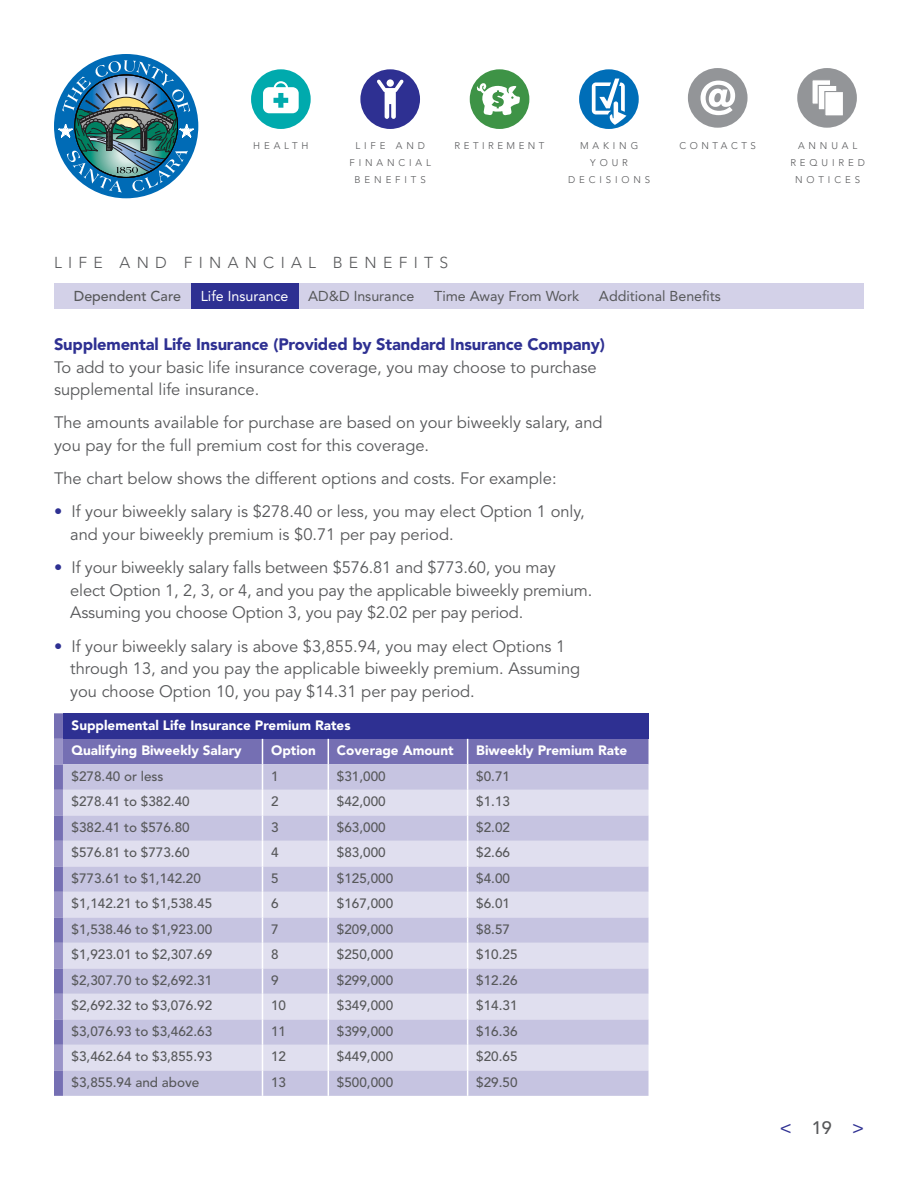
<style>
.page{position:relative;width:918px;height:1188px;background:#fff}
.page>*{position:absolute;margin:0;border:0;box-sizing:border-box;transform-origin:0 0}
.t1{font:500 18px "Avenir";color:#2e3092}
.t2{font:16.5px/22.5px "Avenir";color:#57585a}
.t3{font:900 16.5px "Avenir";letter-spacing:-.01em;color:#2e3092}
.t4{font:300 15.75px "Avenir";letter-spacing:.4em;color:#57585a}
.t5{font:14.25px "Avenir";color:#57585a}
.t6{font:500 14.25px "Avenir";color:#57585a}
.t7{font:14.25px "Avenir";color:#fff}
.t8{font:500 13.5px "Avenir";color:#57585a}
.t9{font:900 13.5px "Avenir";color:#fff}
.t10{font:300 9.75px/17.1px "Avenir";letter-spacing:.4em;color:#57585a;text-align:center}
.t11{font:300 9.75px "Avenir";letter-spacing:.36em;color:#57585a}
.s1{color:#2e3092}
.s2{color:#57585a}
</style>
<div class="page">
<div style="left:54px;top:713px;width:595px;height:383px;background:#756fb3"></div>
<div style="left:63px;top:713px;width:586px;height:26px;background:#2e3092"></div>
<svg style="left:54px;top:739px;width:9px;height:331px;background:#8a84be"></svg>
<div style="left:63px;top:764px;width:586px;height:332px;background:#c6c4e1"></div>
<svg style="left:63px;top:790px;width:586px;height:280px;background:#d4d3e8"></svg>
<svg style="left:262px;top:739px;width:1px;height:357px"></svg>
<svg style="left:328px;top:739px;width:1px;height:357px"></svg>
<svg style="left:467px;top:739px;width:1px;height:357px"></svg>
<div style="left:797px;top:68px;width:60px;height:60px;background:#939598;border-radius:50%"></div>
<div style="left:688px;top:68px;width:60px;height:60px;background:#939598;border-radius:50%"></div>
<div style="left:579px;top:69px;width:60px;height:60px;background:#006eb8;border-radius:50%"></div>
<div style="left:470px;top:69px;width:59px;height:60px;background:#3e9346;border-radius:50%"></div>
<div style="left:360px;top:69px;width:60px;height:60px;background:#2e3092;border-radius:50%"></div>
<div style="left:251px;top:69px;width:60px;height:60px;background:#00aaad;border-radius:50%"></div>
<svg style="left:263px;top:81px;width:36px;height:32px"></svg>
<svg style="left:377px;top:79px;width:27px;height:40px"></svg>
<div style="left:387px;top:79px;width:7px;height:8px;background:#fff;border-radius:50%"></div>
<svg style="left:476px;top:83px;width:44px;height:32px"></svg>
<svg style="left:592px;top:79px;width:34px;height:46px"></svg>
<svg style="left:701px;top:81px;width:34px;height:34px"></svg>
<svg style="left:812px;top:80px;width:18px;height:24px"></svg>
<div style="left:818px;top:85px;width:19px;height:25px;background:#fff;border:1px solid #939598"></div>
<div style="left:824px;top:91px;width:20px;height:25px;background:#fff;border:1px solid #939598"></div>
<div style="left:54px;top:284px;width:810px;height:25px;background:#d3d1e8"></div>
<div style="left:191px;top:284px;width:108px;height:25px;background:#2e3092"></div>
<div style="left:54px;top:54px;width:144px;height:144px;background:#006bb6;border-radius:50%"></div>
<svg style="left:58px;top:60px;width:136px;height:132px"></svg>
<p class="t10" style="left:253px;top:137px;width:57px">HEALTH</p>
<p class="t10" style="left:349px;top:137px;width:83px">LIFE AND<br>FINANCIAL<br>BENEFITS</p>
<p class="t11" style="left:455px;top:140px;width:91px">RETIREMENT</p>
<p class="t10" style="left:580px;top:137px;width:60px">MAKING<br>YOUR</p>
<p class="t10" style="left:568px;top:171px;width:84px">DECISIONS</p>
<p class="t11" style="left:680px;top:140px;width:78px">CONTACTS</p>
<p class="t10" style="left:798px;top:137px;width:61px">ANNUAL</p>
<p class="t10" style="left:790px;top:154px;width:76px">REQUIRED</p>
<p class="t10" style="left:795px;top:171px;width:66px">NOTICES</p>
<p class="t4" style="left:54px;top:254px;width:396px">LIFE AND FINANCIAL BENEFITS</p>
<p class="t6" style="left:74px;top:288px;width:109px">Dependent Care</p>
<p class="t7" style="left:201px;top:288px;width:89px">Life Insurance</p>
<p class="t5" style="left:308px;top:288px;width:108px">AD&amp;D Insurance</p>
<p class="t5" style="left:434px;top:288px;width:146px">Time Away From Work</p>
<p class="t5" style="left:599px;top:288px;width:123px">Additional Benefits</p>
<p class="t3" style="left:54px;top:334px;width:553px">Supplemental Life Insurance (Provided by Standard Insurance Company)</p>
<p class="t2" style="left:54px;top:356px;width:544px">To add to your basic life insurance coverage, you may choose to purchase supplemental life insurance.</p>
<p class="t2" style="left:54px;top:412px;width:550px">The amounts available for purchase are based on your biweekly salary, and you pay for the full premium cost for this coverage.</p>
<p class="t2" style="left:54px;top:468px;width:504px">The chart below shows the different options and costs. For example:</p>
<p class="t2" style="left:70px;top:501px;width:516px;text-indent:-16px"><span class="s1">•</span> If your biweekly salary is $278.40 or less, you may elect Option 1 only, and your biweekly premium is $0.71 per pay period.</p>
<p class="t2" style="left:70px;top:557px;width:524px;text-indent:-16px"><span class="s1">•</span> If your biweekly salary falls between $576.81 and $773.60, you may elect Option 1, 2, 3, or 4, and you pay the applicable biweekly premium.<br>Assuming you choose Option 3, you pay $2.02 per pay period.</p>
<p class="t2" style="left:70px;top:635px;width:512px;text-indent:-16px"><span class="s1">•</span> If your biweekly salary is above $3,855.94, you may elect Options 1 through 13, and you pay the applicable biweekly premium. Assuming you choose Option 10, you pay $14.31 per pay period.</p>
<p class="t9" style="left:72px;top:717px;width:280px">Supplemental Life Insurance Premium Rates</p>
<p class="t9" style="left:72px;top:742px;width:172px">Qualifying Biweekly Salary</p>
<p class="t9" style="left:271px;top:742px;width:46px">Option</p>
<p class="t9" style="left:337px;top:742px;width:118px">Coverage Amount</p>
<p class="t9" style="left:476px;top:742px;width:153px">Biweekly Premium Rate</p>
<p class="t8" style="left:72px;top:768px;width:94px">$278.40 or less</p>
<p class="t8" style="left:271px;top:768px;width:9px">1</p>
<p class="t8" style="left:337px;top:768px;width:50px">$31,000</p>
<p class="t8" style="left:476px;top:768px;width:35px">$0.71</p>
<p class="t8" style="left:72px;top:794px;width:120px">$278.41 to $382.40</p>
<p class="t8" style="left:271px;top:794px;width:9px">2</p>
<p class="t8" style="left:337px;top:794px;width:50px">$42,000</p>
<p class="t8" style="left:476px;top:794px;width:35px">$1.13</p>
<p class="t8" style="left:72px;top:819px;width:120px">$382.41 to $576.80</p>
<p class="t8" style="left:271px;top:819px;width:9px">3</p>
<p class="t8" style="left:337px;top:819px;width:50px">$63,000</p>
<p class="t8" style="left:476px;top:819px;width:35px">$2.02</p>
<p class="t8" style="left:72px;top:845px;width:120px">$576.81 to $773.60</p>
<p class="t8" style="left:271px;top:845px;width:9px">4</p>
<p class="t8" style="left:337px;top:845px;width:50px">$83,000</p>
<p class="t8" style="left:476px;top:845px;width:35px">$2.66</p>
<p class="t8" style="left:72px;top:870px;width:131px">$773.61 to $1,142.20</p>
<p class="t8" style="left:271px;top:870px;width:9px">5</p>
<p class="t8" style="left:337px;top:870px;width:58px">$125,000</p>
<p class="t8" style="left:476px;top:870px;width:35px">$4.00</p>
<p class="t8" style="left:72px;top:896px;width:142px">$1,142.21 to $1,538.45</p>
<p class="t8" style="left:271px;top:896px;width:9px">6</p>
<p class="t8" style="left:337px;top:896px;width:58px">$167,000</p>
<p class="t8" style="left:476px;top:896px;width:35px">$6.01</p>
<p class="t8" style="left:72px;top:921px;width:142px">$1,538.46 to $1,923.00</p>
<p class="t8" style="left:271px;top:921px;width:9px">7</p>
<p class="t8" style="left:337px;top:921px;width:58px">$209,000</p>
<p class="t8" style="left:476px;top:921px;width:35px">$8.57</p>
<p class="t8" style="left:72px;top:947px;width:142px">$1,923.01 to $2,307.69</p>
<p class="t8" style="left:271px;top:947px;width:9px">8</p>
<p class="t8" style="left:337px;top:947px;width:58px">$250,000</p>
<p class="t8" style="left:476px;top:947px;width:43px">$10.25</p>
<p class="t8" style="left:72px;top:972px;width:142px">$2,307.70 to $2,692.31</p>
<p class="t8" style="left:271px;top:972px;width:9px">9</p>
<p class="t8" style="left:337px;top:972px;width:58px">$299,000</p>
<p class="t8" style="left:476px;top:972px;width:43px">$12.26</p>
<p class="t8" style="left:72px;top:998px;width:142px">$2,692.32 to $3,076.92</p>
<p class="t8" style="left:271px;top:998px;width:17px">10</p>
<p class="t8" style="left:337px;top:998px;width:58px">$349,000</p>
<p class="t8" style="left:476px;top:998px;width:43px">$14.31</p>
<p class="t8" style="left:72px;top:1023px;width:142px">$3,076.93 to $3,462.63</p>
<p class="t8" style="left:271px;top:1023px;width:17px">11</p>
<p class="t8" style="left:337px;top:1023px;width:58px">$399,000</p>
<p class="t8" style="left:476px;top:1023px;width:43px">$16.36</p>
<p class="t8" style="left:72px;top:1049px;width:142px">$3,462.64 to $3,855.93</p>
<p class="t8" style="left:271px;top:1049px;width:17px">12</p>
<p class="t8" style="left:337px;top:1049px;width:58px">$449,000</p>
<p class="t8" style="left:476px;top:1049px;width:43px">$20.65</p>
<p class="t8" style="left:72px;top:1074px;width:129px">$3,855.94 and above</p>
<p class="t8" style="left:271px;top:1074px;width:17px">13</p>
<p class="t8" style="left:337px;top:1074px;width:58px">$500,000</p>
<p class="t8" style="left:476px;top:1074px;width:43px">$29.50</p>
<p class="t1" style="left:780px;top:1117px;width:86px">&lt; <span class="s2">19</span> &gt;</p>
</div>
